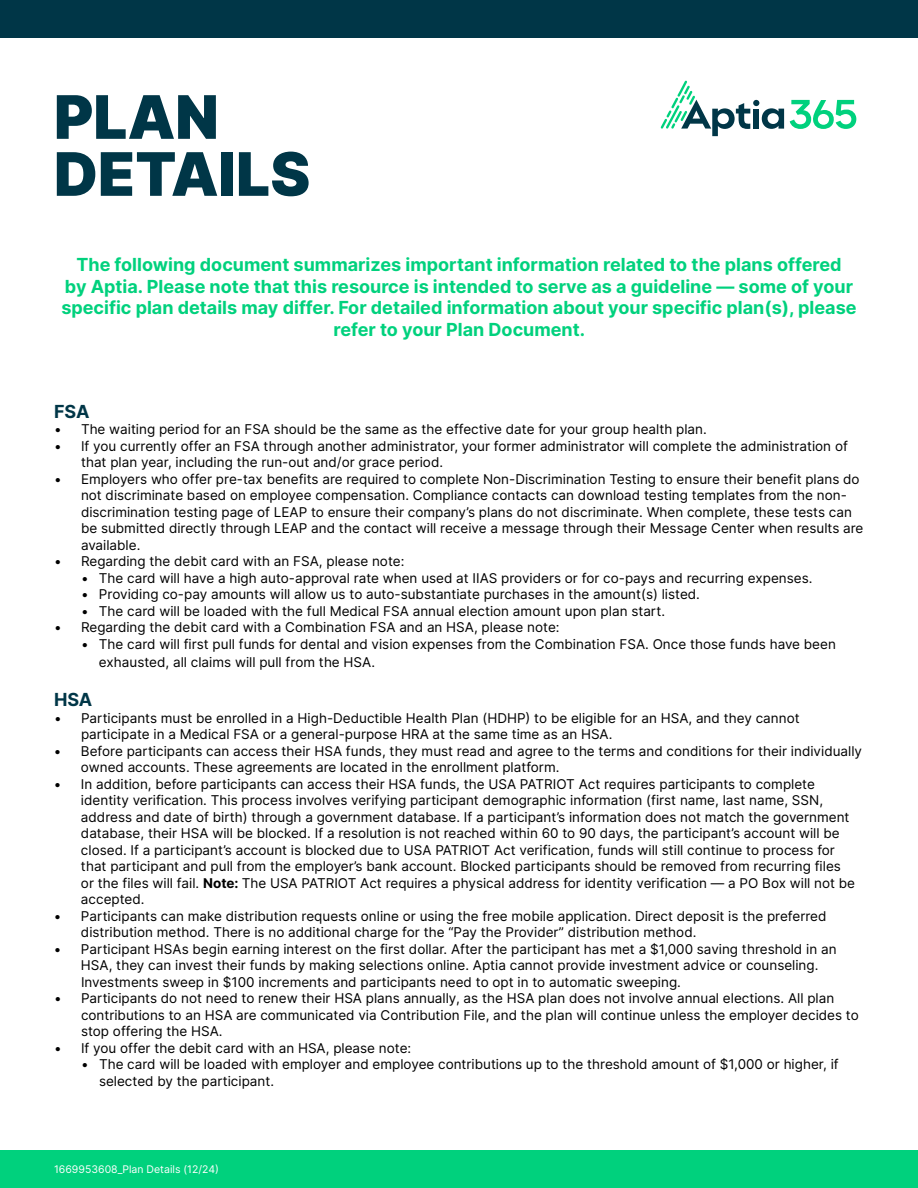
<style>
.page{position:relative;width:918px;height:1188px;background:#fff}
.page>*{position:absolute;margin:0;border:0;box-sizing:border-box;transform-origin:0 0}
.t1{font:900 60px/57px "Inter";color:#003647}
.t2{font:700 18px/21.6px "Inter";color:#00d17d;text-align:center}
.t3{font:700 18px "Inter";letter-spacing:-.01em;color:#003647}
.t4{font:13.5px/16.5px "Inter";color:#000}
.t5{font:10.5px "Inter";color:#fff}
.s1{font-weight:700}
</style>
<div class="page">
<div style="left:0;top:0;width:918px;height:38px;background:#003647"></div>
<div style="left:0;top:1150px;width:918px;height:38px;background:#00d17d"></div>
<svg style="left:661px;top:81px;width:123px;height:55px"></svg>
<svg style="left:790px;top:100px;width:66px;height:29px"></svg>
<h1 class="t1" style="left:54px;top:87px;width:258px">PLAN<br>DETAILS</h1>
<p class="t2" style="left:61px;top:253px;width:797px">The following document summarizes important information related to the plans offered<br>by Aptia. Please note that this resource is intended to serve as a guideline — some of your specific plan details may differ. For detailed information about your specific plan(s), please refer to your Plan Document.</p>
<h2 class="t3" style="left:54px;top:398px;width:37px">FSA</h2>
<p class="t4" style="left:54px;top:421px;width:654px">• The waiting period for an FSA should be the same as the effective date for your group health plan.</p>
<p class="t4" style="left:81px;top:437px;width:768px;text-indent:-27px">• If you currently offer an FSA through another administrator, your former administrator will complete the administration of that plan year, including the run-out and/or grace period.</p>
<p class="t4" style="left:81px;top:470px;width:784px;text-indent:-27px">• Employers who offer pre-tax benefits are required to complete Non-Discrimination Testing to ensure their benefit plans do not discriminate based on employee compensation. Compliance contacts can download testing templates from the non&shy;discrimination testing page of LEAP to ensure their company’s plans do not discriminate. When complete, these tests can be submitted directly through LEAP and the contact will receive a message through their Message Center when results are available.</p>
<p class="t4" style="left:54px;top:553px;width:352px">• Regarding the debit card with an FSA, please note:</p>
<p class="t4" style="left:81px;top:569px;width:733px">• The card will have a high auto-approval rate when used at IIAS providers or for co-pays and recurring expenses.</p>
<p class="t4" style="left:81px;top:586px;width:621px">• Providing co-pay amounts will allow us to auto-substantiate purchases in the amount(s) listed.</p>
<p class="t4" style="left:81px;top:602px;width:586px">• The card will be loaded with the full Medical FSA annual election amount upon plan start.</p>
<p class="t4" style="left:54px;top:619px;width:507px">• Regarding the debit card with a Combination FSA and an HSA, please note:</p>
<p class="t4" style="left:99px;top:634px;width:738px;line-height:18px;text-indent:-18px">• The card will first pull funds for dental and vision expenses from the Combination FSA. Once those funds have been exhausted, all claims will pull from the HSA.</p>
<h2 class="t3" style="left:54px;top:687px;width:40px">HSA</h2>
<p class="t4" style="left:81px;top:709px;width:720px;text-indent:-27px">• Participants must be enrolled in a High-Deductible Health Plan (HDHP) to be eligible for an HSA, and they cannot participate in a Medical FSA or a general-purpose HRA at the same time as an HSA.</p>
<p class="t4" style="left:81px;top:742px;width:783px;text-indent:-27px">• Before participants can access their HSA funds, they must read and agree to the terms and conditions for their individually owned accounts. These agreements are located in the enrollment platform.</p>
<p class="t4" style="left:81px;top:775px;width:776px;text-indent:-27px">• In addition, before participants can access their HSA funds, the USA PATRIOT Act requires participants to complete identity verification. This process involves verifying participant demographic information (first name, last name, SSN, address and date of birth) through a government database. If a participant’s information does not match the government database, their HSA will be blocked. If a resolution is not reached within 60 to 90 days, the participant’s account will be closed. If a participant’s account is blocked due to USA PATRIOT Act verification, funds will still continue to process for that participant and pull from the employer’s bank account. Blocked participants should be removed from recurring files or the files will fail. <span class="s1">Note:</span> The USA PATRIOT Act requires a physical address for identity verification — a PO Box will not be accepted.</p>
<p class="t4" style="left:81px;top:907px;width:747px;text-indent:-27px">• Participants can make distribution requests online or using the free mobile application. Direct deposit is the preferred distribution method. There is no additional charge for the “Pay the Provider” distribution method.</p>
<p class="t4" style="left:81px;top:940px;width:757px;text-indent:-27px">• Participant HSAs begin earning interest on the first dollar. After the participant has met a $1,000 saving threshold in an<br>HSA, they can invest their funds by making selections online. Aptia cannot provide investment advice or counseling.<br>Investments sweep in $100 increments and participants need to opt in to automatic sweeping.</p>
<p class="t4" style="left:81px;top:990px;width:779px;text-indent:-27px">• Participants do not need to renew their HSA plans annually, as the HSA plan does not involve annual elections. All plan contributions to an HSA are communicated via Contribution File, and the plan will continue unless the employer decides to stop offering the HSA.</p>
<p class="t4" style="left:54px;top:1039px;width:359px">• If you offer the debit card with an HSA, please note:</p>
<p class="t4" style="left:99px;top:1056px;width:741px;text-indent:-18px">• The card will be loaded with employer and employee contributions up to the threshold amount of $1,000 or higher, if selected by the participant.</p>
<p class="t5" style="left:54px;top:1161px;width:166px">1669953608_Plan Details (12/24)</p>
</div>
